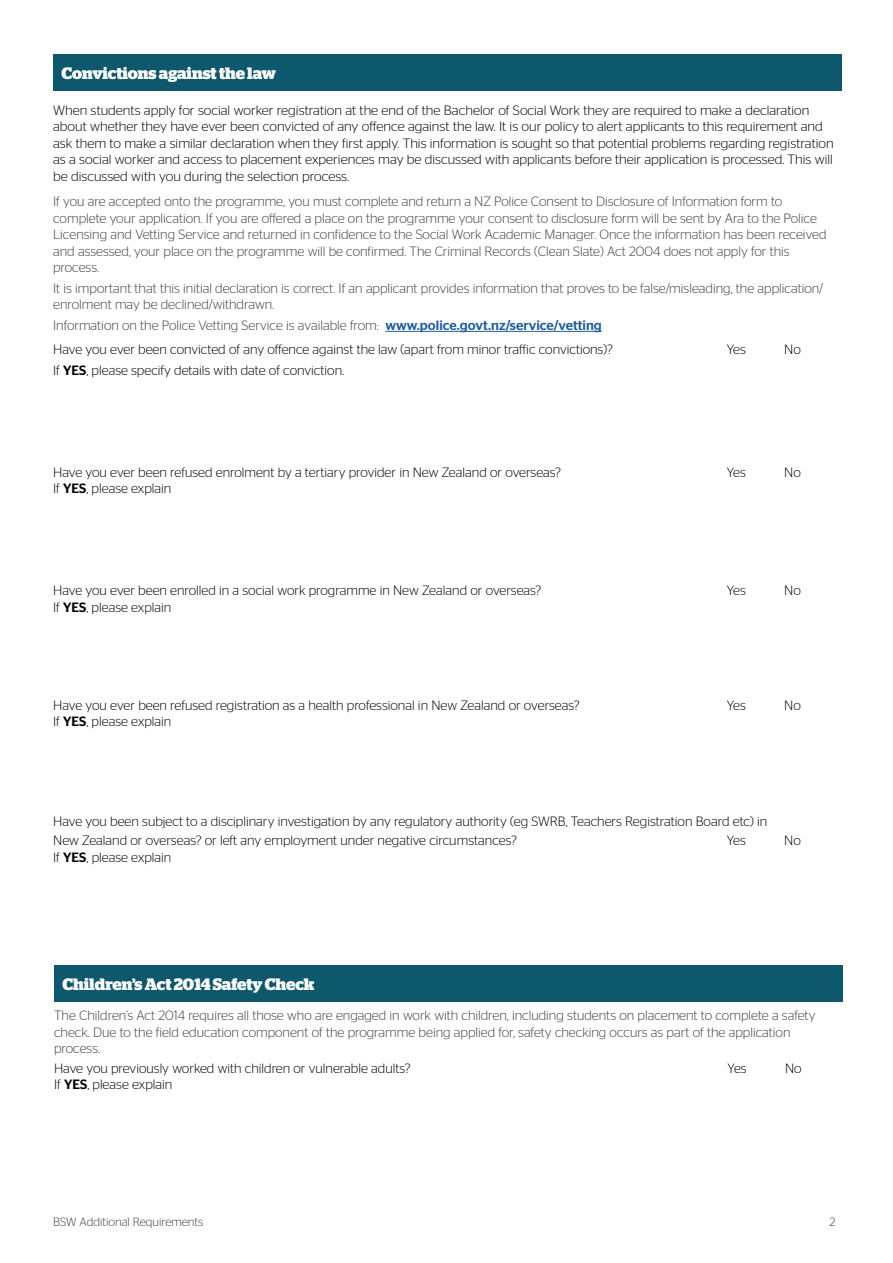
<style>
.page{position:relative;width:893px;height:1263px;background:#fff}
.page>*{position:absolute;margin:0;border:0;box-sizing:border-box;transform-origin:0 0}
.t1{font:700 16.5px "Stag";color:#fff}
.t2{font:300 13.5px/16.5px "Stag Sans";color:#000}
.t3{font:300 13.5px/16.5px "Stag Sans";color:#414042}
.t4{font:300 12px "Stag Sans";color:#414042}
.s1{color:#414042}
.s2{font-weight:500;color:#215e9e}
.s3{font-weight:500}
</style>
<div class="page">
<div style="left:53px;top:54px;width:789px;height:36px;background:#0e586e"></div>
<hr style="left:385px;top:331px;width:217px;height:1px;background:#215e9e">
<div style="left:54px;top:965px;width:789px;height:36px;background:#0e586e"></div>
<p class="t1" style="left:62px;top:63px;width:216px">Convictions against the law</p>
<p class="t2" style="left:53px;top:102px;width:782px">When students apply for social worker registration at the end of the Bachelor of Social Work they are required to make a declaration about whether they have ever been convicted of any offence against the law. It is our policy to alert applicants to this requirement and ask them to make a similar declaration when they first apply. This information is sought so that potential problems regarding registration as a social worker and access to placement experiences may be discussed with applicants before their application is processed. This will be discussed with you during the selection process.</p>
<p class="t3" style="left:53px;top:193px;width:775px">If you are accepted onto the programme, you must complete and return a NZ Police Consent to Disclosure of Information form to complete your application. If you are offered a place on the programme your consent to disclosure form will be sent by Ara to the Police Licensing and Vetting Service and returned in confidence to the Social Work Academic Manager. Once the information has been received and assessed, your place on the programme will be confirmed. The Criminal Records (Clean Slate) Act 2004 does not apply for this process.</p>
<p class="t3" style="left:53px;top:280px;width:772px">It is important that this initial declaration is correct. If an applicant provides information that proves to be false/misleading, the application/ enrolment may be declined/withdrawn.</p>
<p class="t2" style="left:53px;top:313px;width:561px;line-height:23.7px"><span class="s1">Information on the Police Vetting Service is available from:</span> <span class="s2">www.police.govt.nz/service/vetting<br></span>Have you ever been convicted of any offence against the law (apart from minor traffic convictions)?</p>
<p class="t2" style="left:727px;top:341px;width:21px">Yes</p>
<p class="t2" style="left:784px;top:341px;width:18px">No</p>
<p class="t2" style="left:53px;top:361px;width:292px">If <span class="s3">YES</span>, please specify details with date of conviction.</p>
<p class="t2" style="left:53px;top:463px;width:509px">Have you ever been refused enrolment by a tertiary provider in New Zealand or overseas?</p>
<p class="t2" style="left:727px;top:463px;width:21px">Yes</p>
<p class="t2" style="left:784px;top:463px;width:18px">No</p>
<p class="t2" style="left:53px;top:480px;width:120px">If <span class="s3">YES</span>, please explain</p>
<p class="t2" style="left:53px;top:582px;width:490px">Have you ever been enrolled in a social work programme in New Zealand or overseas?</p>
<p class="t2" style="left:727px;top:582px;width:21px">Yes</p>
<p class="t2" style="left:784px;top:582px;width:18px">No</p>
<p class="t2" style="left:53px;top:598px;width:120px">If <span class="s3">YES</span>, please explain</p>
<p class="t2" style="left:53px;top:697px;width:528px">Have you ever been refused registration as a health professional in New Zealand or overseas?</p>
<p class="t2" style="left:727px;top:697px;width:21px">Yes</p>
<p class="t2" style="left:784px;top:697px;width:18px">No</p>
<p class="t2" style="left:53px;top:713px;width:120px">If <span class="s3">YES</span>, please explain</p>
<p class="t2" style="left:53px;top:811px;width:716px;line-height:19.5px">Have you been subject to a disciplinary investigation by any regulatory authority (eg SWRB, Teachers Registration Board etc) in<br>New Zealand or overseas? or left any employment under negative circumstances?</p>
<p class="t2" style="left:727px;top:832px;width:21px">Yes</p>
<p class="t2" style="left:784px;top:832px;width:18px">No</p>
<p class="t2" style="left:53px;top:849px;width:120px">If <span class="s3">YES</span>, please explain</p>
<p class="t1" style="left:63px;top:974px;width:253px">Children’s Act 2014 Safety Check</p>
<p class="t3" style="left:54px;top:1007px;width:763px">The Children’s Act 2014 requires all those who are engaged in work with children, including students on placement to complete a safety check. Due to the field education component of the programme being applied for, safety checking occurs as part of the application process.</p>
<p class="t2" style="left:54px;top:1059px;width:358px">Have you previously worked with children or vulnerable adults?</p>
<p class="t2" style="left:728px;top:1059px;width:21px">Yes</p>
<p class="t2" style="left:785px;top:1059px;width:18px">No</p>
<p class="t2" style="left:54px;top:1076px;width:120px">If <span class="s3">YES</span>, please explain</p>
<p class="t4" style="left:53px;top:1215px;width:152px">BSW Additional Requirements</p>
<p class="t4" style="left:830px;top:1215px;width:8px">2</p>
</div>
